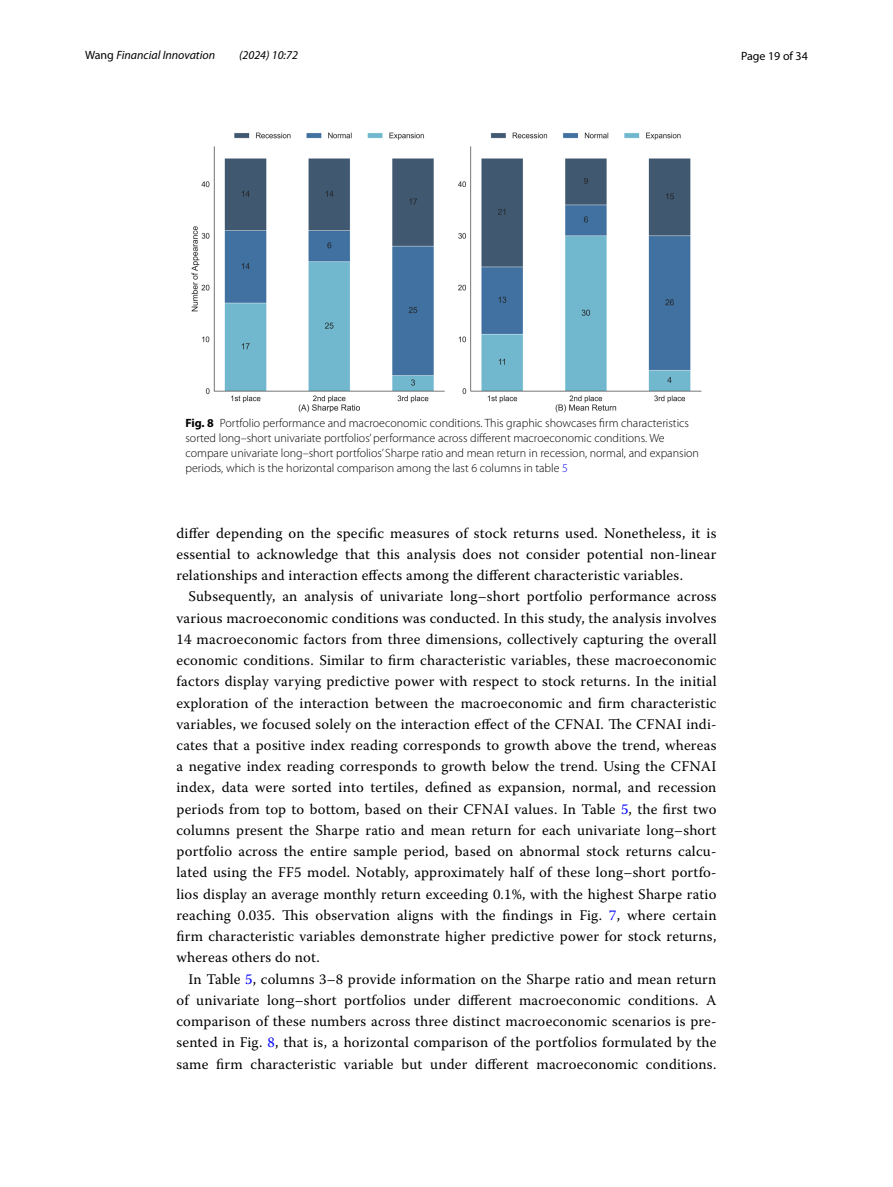
<style>
.page{position:relative;width:893px;height:1187px;background:#fff}
.page>*{position:absolute;margin:0;border:0;box-sizing:border-box;transform-origin:0 0}
.t1{font:14.7px/21.3px "Warnock Pro";letter-spacing:.015em;color:#000;text-align:justify}
.t2{font:300 12px/15px "Myriad Pro";color:#000}
.t3{font:italic 12px "Myriad Pro";color:#000}
.t4{font:12px "Myriad Pro";color:#000}
.s1{font-style:normal}
.s2{font-weight:700}
.s3{color:#00f}
</style>
<div class="page">
<img style="left:191px;top:133px;width:511px;height:279px">
<p class="t3" style="left:85px;top:48px;width:132px"><span class="s1">Wang</span> Financial Innovation</p>
<p class="t3" style="left:239px;top:48px;width:60px">(2024) 10:72</p>
<p class="t4" style="left:741px;top:48px;width:68px">Page 19 of 34</p>
<p class="t2" style="left:185px;top:416px;width:515px"><span class="s2">Fig. 8</span> Portfolio performance and macroeconomic conditions. This graphic showcases firm characteristics sorted long–short univariate portfolios’ performance across different macroeconomic conditions. We compare univariate long–short portfolios’ Sharpe ratio and mean return in recession, normal, and expansion periods, which is the horizontal comparison among the last 6 columns in table <span class="s3">5</span></p>
<p class="t1" style="left:176px;top:522px;width:542px">differ depending on the specific measures of stock returns used. Nonetheless, it is essential to acknowledge that this analysis does not consider potential non-linear relationships and interaction effects among the different characteristic variables.</p>
<p class="t1" style="left:176px;top:585px;width:542px;text-indent:12px">Subsequently, an analysis of univariate long–short portfolio performance across various macroeconomic conditions was conducted. In this study, the analysis involves 14 macroeconomic factors from three dimensions, collectively capturing the overall economic conditions. Similar to firm characteristic variables, these macroeconomic factors display varying predictive power with respect to stock returns. In the initial exploration of the interaction between the macroeconomic and firm characteristic variables, we focused solely on the interaction effect of the CFNAI. The CFNAI indi&shy;cates that a positive index reading corresponds to growth above the trend, whereas a negative index reading corresponds to growth below the trend. Using the CFNAI index, data were sorted into tertiles, defined as expansion, normal, and recession periods from top to bottom, based on their CFNAI values. In Table <span class="s3">5</span>, the first two columns present the Sharpe ratio and mean return for each univariate long–short portfolio across the entire sample period, based on abnormal stock returns calcu&shy;lated using the FF5 model. Notably, approximately half of these long–short portfo&shy;lios display an average monthly return exceeding 0.1%, with the highest Sharpe ratio reaching 0.035. This observation aligns with the findings in Fig. <span class="s3">7</span>, where certain firm characteristic variables demonstrate higher predictive power for stock returns, whereas others do not.</p>
<p class="t1" style="left:176px;top:967px;width:542px;text-indent:12px">In Table <span class="s3">5</span>, columns 3–8 provide information on the Sharpe ratio and mean return of univariate long–short portfolios under different macroeconomic conditions. A comparison of these numbers across three distinct macroeconomic scenarios is pre&shy;sented in Fig. <span class="s3">8</span>, that is, a horizontal comparison of the portfolios formulated by the same firm characteristic variable but under different macroeconomic conditions.</p>
</div>
